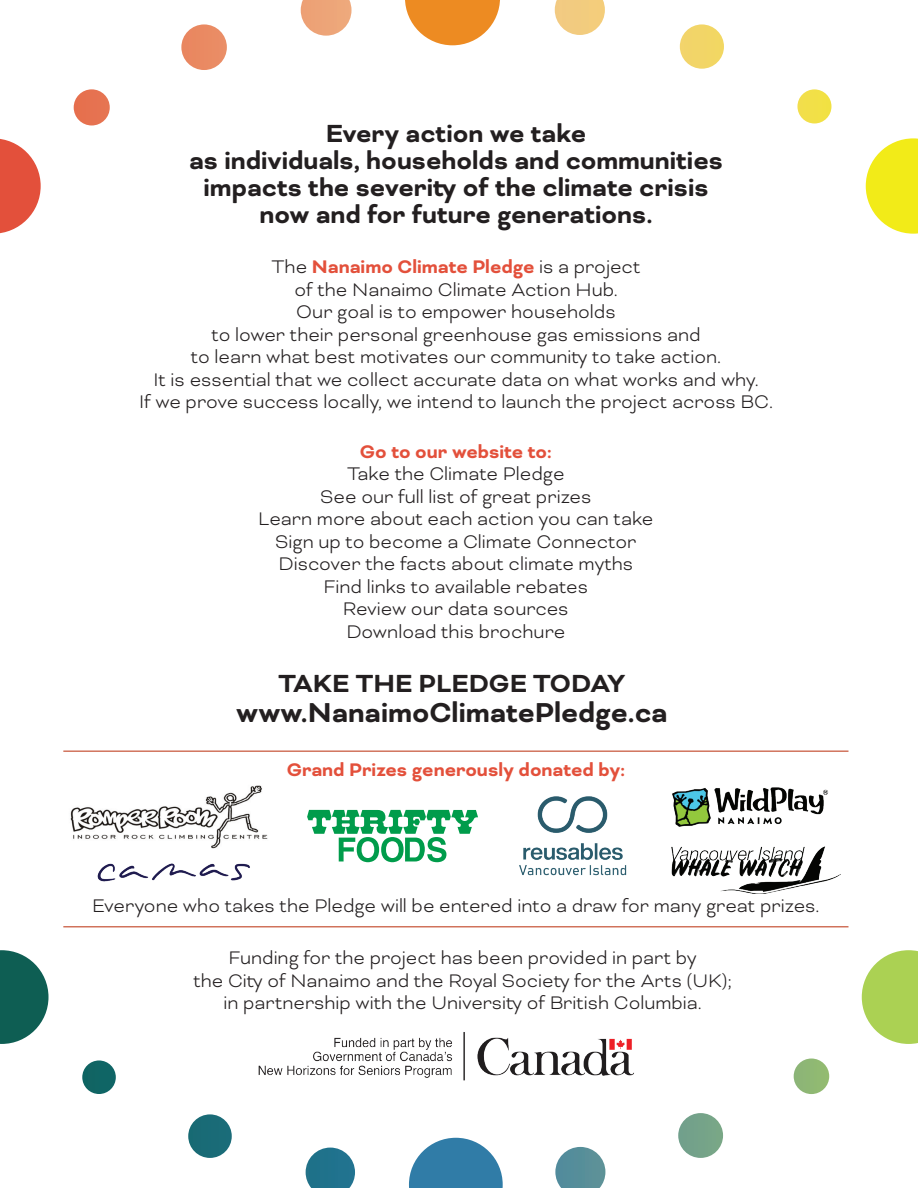
<style>
.page{position:relative;width:918px;height:1188px;background:#fff}
.page>*{position:absolute;margin:0;border:0;box-sizing:border-box;transform-origin:0 0}
.t1{font:700 31.5px "Bicyclette";color:#231f20}
.t2{font:700 28.5px/27px "Bicyclette";color:#231f20;text-align:center}
.t3{font:300 21px/22.5px "Bicyclette";color:#231f20;text-align:center}
.t4{font:700 21px "Bicyclette";color:#e3503b}
.t5{font:300 20.85px/22.4px "Bicyclette";color:#231f20;text-align:center}
.s1{font-weight:700;color:#e3503b}
</style>
<div class="page">
<div style="left:797px;top:89px;width:34px;height:34px;background:#f2e048;border-radius:17px"></div>
<div style="left:680px;top:24px;width:44px;height:45px;background:#f2d567;border-radius:22px"></div>
<svg style="left:555px;top:0;width:50px;height:35px;background:#f4d393"></svg>
<svg style="left:301px;top:0;width:51px;height:36px"></svg>
<div style="left:181px;top:24px;width:46px;height:46px;background:#ea8a63;border-radius:23px"></div>
<div style="left:74px;top:89px;width:36px;height:36px;background:#e67250;border-radius:18px"></div>
<svg style="left:0;top:139px;width:41px;height:95px"></svg>
<svg style="left:405px;top:0;width:95px;height:45px"></svg>
<svg style="left:866px;top:138px;width:52px;height:96px"></svg>
<svg style="left:82px;top:993px;width:780px;height:195px"></svg>
<svg style="left:862px;top:950px;width:56px;height:94px"></svg>
<svg style="left:409px;top:1138px;width:94px;height:50px"></svg>
<svg style="left:0;top:950px;width:49px;height:94px"></svg>
<hr style="left:63px;top:926px;width:785px;height:1px;background:#c24527">
<hr style="left:63px;top:751px;width:785px;height:1px;background:#c24527">
<svg style="left:307px;top:810px;width:171px;height:52px"></svg>
<img style="left:672px;top:787px;width:157px;height:40px">
<img style="left:671px;top:846px;width:170px;height:47px">
<img style="left:70px;top:785px;width:198px;height:64px">
<img style="left:97px;top:863px;width:153px;height:19px">
<img style="left:519px;top:796px;width:108px;height:80px">
<img style="left:235px;top:1026px;width:412px;height:61px">
<h2 class="t2" style="left:189px;top:120px;width:535px">Every action we take<br>as individuals, households and communities impacts the severity of the climate crisis now and for future generations.</h2>
<p class="t3" style="left:139px;top:256px;width:635px">The <span class="s1">Nanaimo Climate Pledge</span> is a project<br>of the Nanaimo Climate Action Hub.<br>Our goal is to empower households<br>to lower their personal greenhouse gas emissions and<br>to learn what best motivates our community to take action.<br>It is essential that we collect accurate data on what works and why.<br>If we prove success locally, we intend to launch the project across BC.</p>
<p class="t4" style="left:360px;top:439px;width:193px">Go to our website to:</p>
<p class="t3" style="left:258px;top:462px;width:397px">Take the Climate Pledge<br>See our full list of great prizes<br>Learn more about each action you can take<br>Sign up to become a Climate Connector<br>Discover the facts about climate myths<br>Find links to available rebates<br>Review our data sources<br>Download this brochure</p>
<h2 class="t2" style="left:278px;top:670px;width:349px">TAKE THE PLEDGE TODAY</h2>
<h1 class="t1" style="left:236px;top:694px;width:433px">www.NanaimoClimatePledge.ca</h1>
<p class="t4" style="left:287px;top:758px;width:340px">Grand Prizes generously donated by:</p>
<p class="t3" style="left:92px;top:894px;width:729px">Everyone who takes the Pledge will be entered into a draw for many great prizes.</p>
<p class="t5" style="left:194px;top:947px;width:540px">Funding for the project has been provided in part by<br>the City of Nanaimo and the Royal Society for the Arts (UK); in partnership with the University of British Columbia.</p>
</div>
